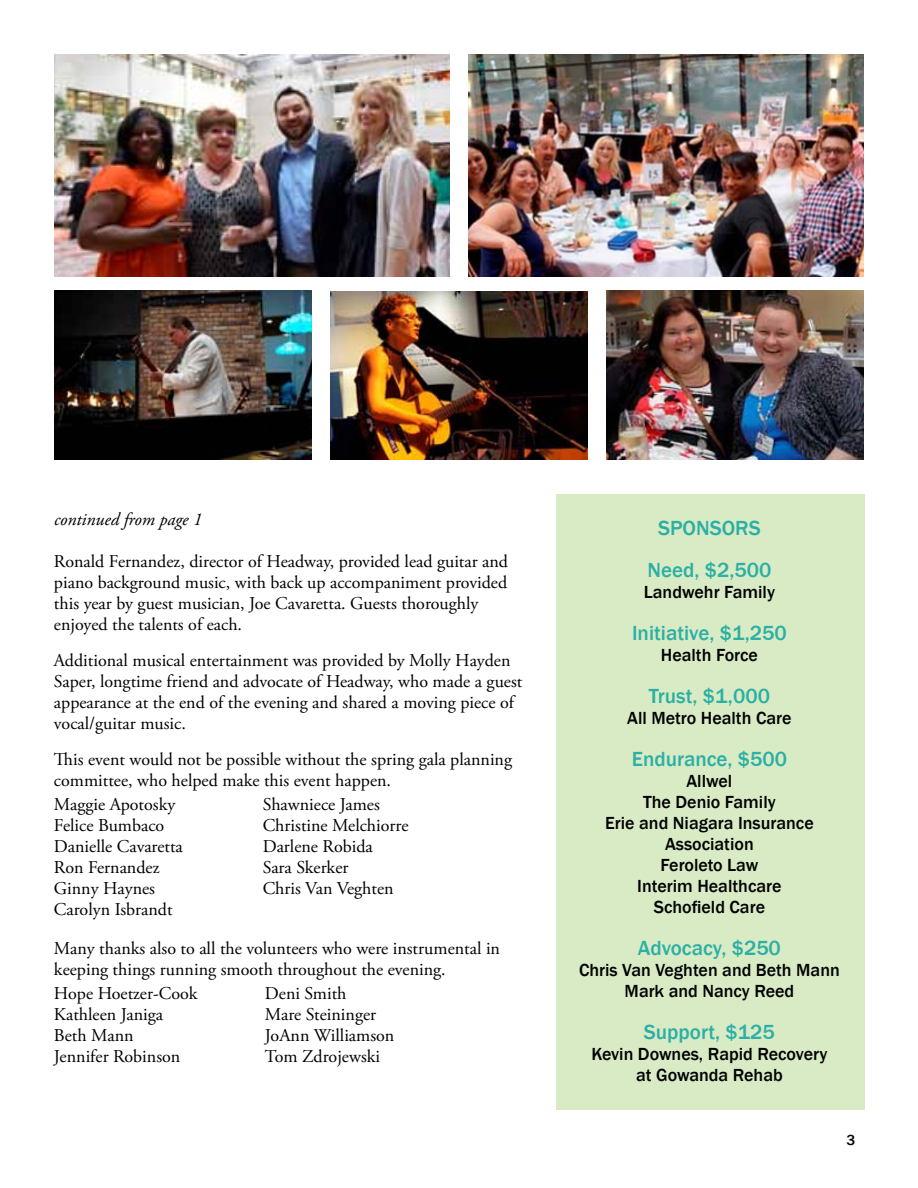
<style>
.page{position:relative;width:918px;height:1188px;background:#fff}
.page>*{position:absolute;margin:0;border:0;box-sizing:border-box;transform-origin:0 0}
.t1{font:500 21px/42px "Franklin Gothic";color:#2cafa4;text-align:center}
.t2{font:18px/21px "Adobe Garamond Pro";color:#000}
.t3{font:500 18px/21px "Franklin Gothic";color:#000;text-align:center}
.t4{font:italic 18px "Adobe Garamond Pro";color:#000}
.t5{font:500 15px "Franklin Gothic";color:#000}
</style>
<div class="page">
<div style="left:556px;top:495px;width:309px;height:615px;background:#d9ebc5"></div>
<img style="left:54px;top:54px;width:396px;height:222px">
<img style="left:468px;top:54px;width:396px;height:222px">
<img style="left:54px;top:291px;width:258px;height:168px">
<img style="left:331px;top:291px;width:257px;height:168px">
<img style="left:606px;top:291px;width:258px;height:168px">
<p class="t4" style="left:54px;top:508px;width:150px">continued from page 1</p>
<p class="t2" style="left:54px;top:551px;width:456px">Ronald Fernandez, director of Headway, provided lead guitar and piano background music, with back up accompaniment provided this year by guest musician, Joe Cavaretta. Guests thoroughly enjoyed the talents of each.</p>
<p class="t2" style="left:54px;top:650px;width:470px">Additional musical entertainment was provided by Molly Hayden Saper, longtime friend and advocate of Headway, who made a guest appearance at the end of the evening and shared a moving piece of vocal/guitar music.</p>
<p class="t2" style="left:54px;top:749px;width:460px">This event would not be possible without the spring gala planning committee, who helped make this event happen.</p>
<p class="t2" style="left:54px;top:794px;width:130px">Maggie Apotosky<br>Felice Bumbaco<br>Danielle Cavaretta<br>Ron Fernandez<br>Ginny Haynes<br>Carolyn Isbrandt</p>
<p class="t2" style="left:263px;top:794px;width:147px">Shawniece James<br>Christine Melchiorre<br>Darlene Robida<br>Sara Skerker<br>Chris Van Veghten</p>
<p class="t2" style="left:54px;top:938px;width:448px">Many thanks also to all the volunteers who were instrumental in keeping things running smooth throughout the evening.</p>
<p class="t2" style="left:54px;top:983px;width:145px">Hope Hoetzer-Cook<br>Kathleen Janiga<br>Beth Mann<br>Jennifer Robinson</p>
<p class="t2" style="left:265px;top:983px;width:131px">Deni Smith<br>Mare Steininger<br>JoAnn Williamson<br>Tom Zdrojewski</p>
<p class="t1" style="left:647px;top:507px;width:125px">Sponsors<br>Need, $2,500</p>
<p class="t3" style="left:644px;top:582px;width:133px">Landwehr Family</p>
<p class="t1" style="left:632px;top:612px;width:156px">Initiative, $1,250</p>
<p class="t3" style="left:661px;top:645px;width:99px">Health Force</p>
<p class="t1" style="left:649px;top:675px;width:123px">Trust, $1,000</p>
<p class="t3" style="left:627px;top:708px;width:166px">All Metro Health Care</p>
<p class="t1" style="left:632px;top:738px;width:157px">Endurance, $500</p>
<p class="t3" style="left:605px;top:771px;width:210px">Allwel<br>The Denio Family<br>Erie and Niagara Insurance<br>Association<br>Feroleto Law<br>Interim Healthcare<br>Schofield Care</p>
<p class="t1" style="left:638px;top:927px;width:145px">Advocacy, $250</p>
<p class="t3" style="left:579px;top:960px;width:262px">Chris Van Veghten and Beth Mann<br>Mark and Nancy Reed</p>
<p class="t1" style="left:644px;top:1011px;width:132px">Support, $125</p>
<p class="t3" style="left:591px;top:1044px;width:238px">Kevin Downes, Rapid Recovery at Gowanda Rehab</p>
<p class="t5" style="left:847px;top:1130px;width:10px">3</p>
</div>
